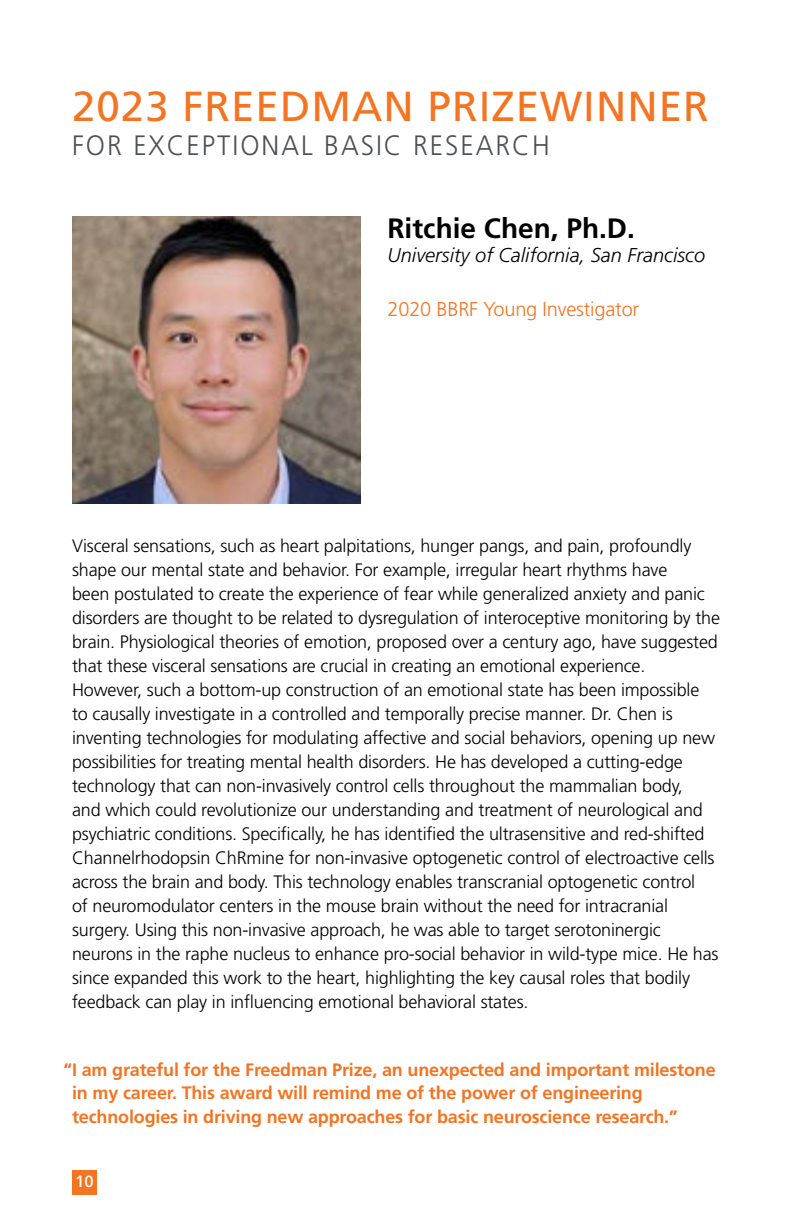
<style>
.page{position:relative;width:792px;height:1224px;background:#fff}
.page>*{position:absolute;margin:0;border:0;box-sizing:border-box;transform-origin:0 0}
.t1{font:42px "Frutiger LT Std";letter-spacing:.025em;color:#f47421}
.t2{font:300 28px "Frutiger LT Std";letter-spacing:.075em;color:#4c4f53;scale:.95 1}
.t3{font:700 28px "Frutiger LT Std";color:#000}
.t4{font:italic 300 20px "Frutiger LT Std";color:#000}
.t5{font:300 20px "Frutiger LT Std";letter-spacing:-.01em;color:#f47421}
.t6{font:300 18px/24px "Frutiger LT Std";letter-spacing:-.01em;color:#000}
.t7{font:700 18px/24px "Frutiger LT Std";letter-spacing:-.01em;color:#f47421}
.t8{font:600 16px "Open Sans";color:#fff}
</style>
<div class="page">
<div style="left:72px;top:1170px;width:25px;height:25px;background:#f47421"></div>
<img style="left:73px;top:216px;width:288px;height:288px">
<h1 class="t1" style="left:72px;top:81px;width:638px">2023 FREEDMAN PRIZEWINNER</h1>
<h2 class="t2" style="left:72px;top:129px;width:504px">FOR EXCEPTIONAL BASIC RESEARCH</h2>
<h2 class="t3" style="left:388px;top:212px;width:249px">Ritchie Chen, Ph.D.</h2>
<p class="t4" style="left:388px;top:244px;width:319px">University of California, San Francisco</p>
<p class="t5" style="left:388px;top:298px;width:253px">2020 BBRF Young Investigator</p>
<p class="t6" style="left:72px;top:534px;width:649px">Visceral sensations, such as heart palpitations, hunger pangs, and pain, profoundly shape our mental state and behavior. For example, irregular heart rhythms have<br>been postulated to create the experience of fear while generalized anxiety and panic disorders are thought to be related to dysregulation of interoceptive monitoring by the brain. Physiological theories of emotion, proposed over a century ago, have suggested that these visceral sensations are crucial in creating an emotional experience.<br>However, such a bottom-up construction of an emotional state has been impossible<br>to causally investigate in a controlled and temporally precise manner. Dr. Chen is inventing technologies for modulating affective and social behaviors, opening up new possibilities for treating mental health disorders. He has developed a cutting-edge technology that can non-invasively control cells throughout the mammalian body,<br>and which could revolutionize our understanding and treatment of neurological and psychiatric conditions. Specifically, he has identified the ultrasensitive and red-shifted Channelrhodopsin ChRmine for non-invasive optogenetic control of electroactive cells across the brain and body. This technology enables transcranial optogenetic control<br>of neuromodulator centers in the mouse brain without the need for intracranial surgery. Using this non-invasive approach, he was able to target serotoninergic neurons in the raphe nucleus to enhance pro-social behavior in wild-type mice. He has since expanded this work to the heart, highlighting the key causal roles that bodily feedback can play in influencing emotional behavioral states.</p>
<p class="t7" style="left:72px;top:1057px;width:645px;text-indent:-8px">“I am grateful for the Freedman Prize, an unexpected and important milestone in my career. This award will remind me of the power of engineering technologies in driving new approaches for basic neuroscience research.”</p>
<p class="t8" style="left:75px;top:1170px;width:20px">10</p>
</div>
